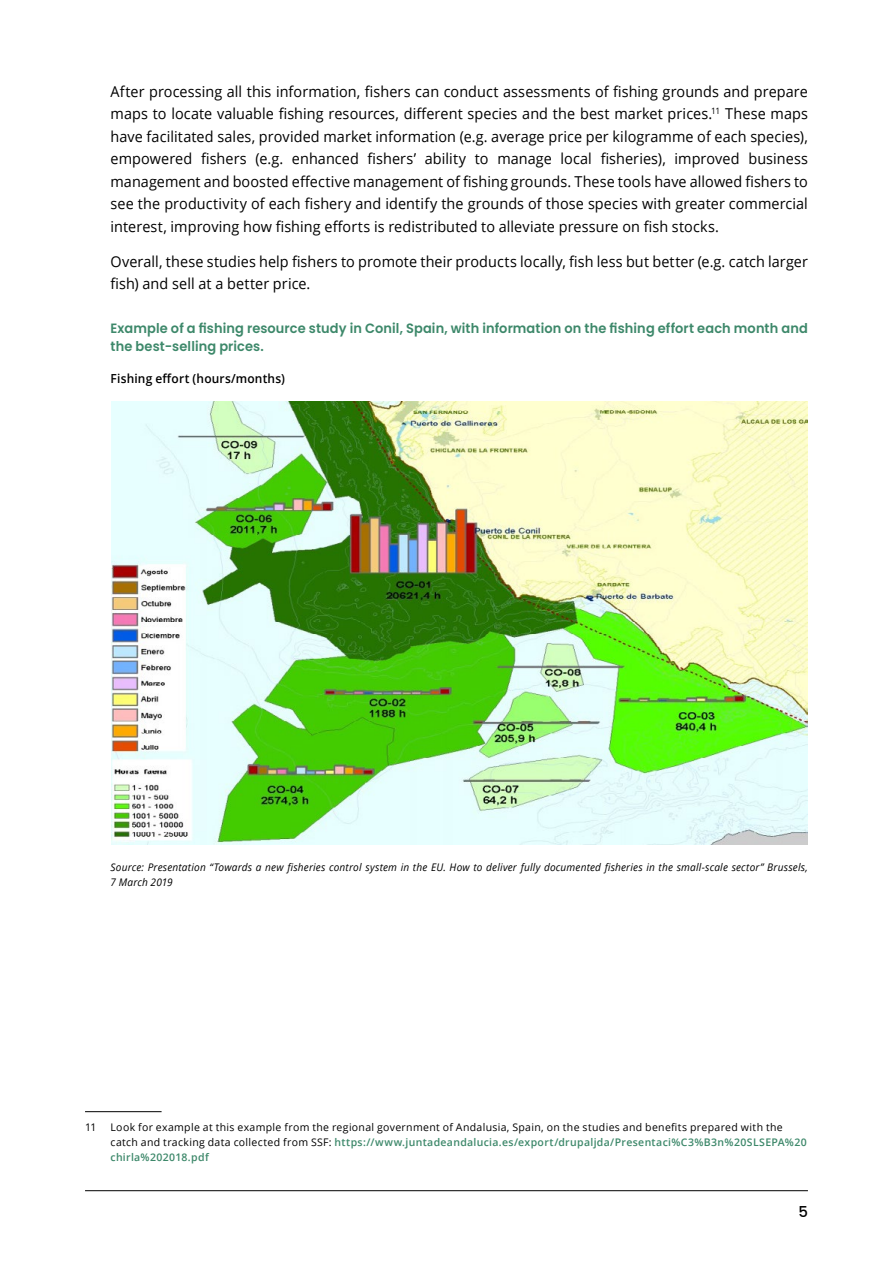
<style>
.page{position:relative;width:893px;height:1263px;background:#fff}
.page>*{position:absolute;margin:0;border:0;box-sizing:border-box;transform-origin:0 0}
.t1{font:15px/22.5px "Open Sans";letter-spacing:.005em;color:#000;text-align:justify;scale:.96 1}
.t2{font:500 15px "Poppins";color:#000}
.t3{font:600 13.5px/18px "Poppins";letter-spacing:.01em;color:#3d886a;scale:.96 1}
.t4{font:600 12.45px "Open Sans";letter-spacing:.015em;color:#000;scale:.96 1}
.t5{font:10.5px/15px "Open Sans";letter-spacing:.03em;color:#000}
.t6{font:italic 10.5px/15px "Open Sans";letter-spacing:.02em;color:#000;scale:.96 1}
.s1{font-weight:600;color:#3d886a}
</style>
<div class="page">
<hr style="left:85px;top:1190px;width:723px;height:1px;background:#000">
<hr style="left:85px;top:1111px;width:77px;height:1px;background:#000">
<img style="left:111px;top:401px;width:697px;height:444px">
<p class="t1" style="left:111px;top:79px;width:728px">After processing all this information, fishers can conduct assessments of fishing grounds and prepare maps to locate valuable fishing resources, different species and the best market prices.<sup>11</sup> These maps have facilitated sales, provided market information (e.g. average price per kilogramme of each species), empowered fishers (e.g. enhanced fishers’ ability to manage local fisheries), improved business management and boosted effective management of fishing grounds. These tools have allowed fishers to see the productivity of each fishery and identify the grounds of those species with greater commercial interest, improving how fishing efforts is redistributed to alleviate pressure on fish stocks.</p>
<p class="t1" style="left:111px;top:250px;width:728px">Overall, these studies help fishers to promote their products locally, fish less but better (e.g. catch larger fish) and sell at a better price.</p>
<p class="t3" style="left:111px;top:319px;width:728px">Example of a fishing resource study in Conil, Spain, with information on the fishing effort each month and the best-selling prices.</p>
<p class="t4" style="left:111px;top:370px;width:183px">Fishing effort (hours/months)</p>
<p class="t6" style="left:111px;top:860px;width:728px">Source: Presentation “Towards a new fisheries control system in the EU. How to deliver fully documented fisheries in the small-scale sector” Brussels,<br>7 March 2019</p>
<p class="t5" style="left:85px;top:1119px;width:13px">11</p>
<p class="t5" style="left:111px;top:1119px;width:698px">Look for example at this example from the regional government of Andalusia, Spain, on the studies and benefits prepared with the catch and tracking data collected from SSF: <span class="s1">https://www.juntadeandalucia.es/export/drupaljda/Presentaci%C3%B3n%20SLSEPA%20 chirla%202018.pdf</span></p>
<p class="t2" style="left:798px;top:1203px;width:11px">5</p>
</div>
